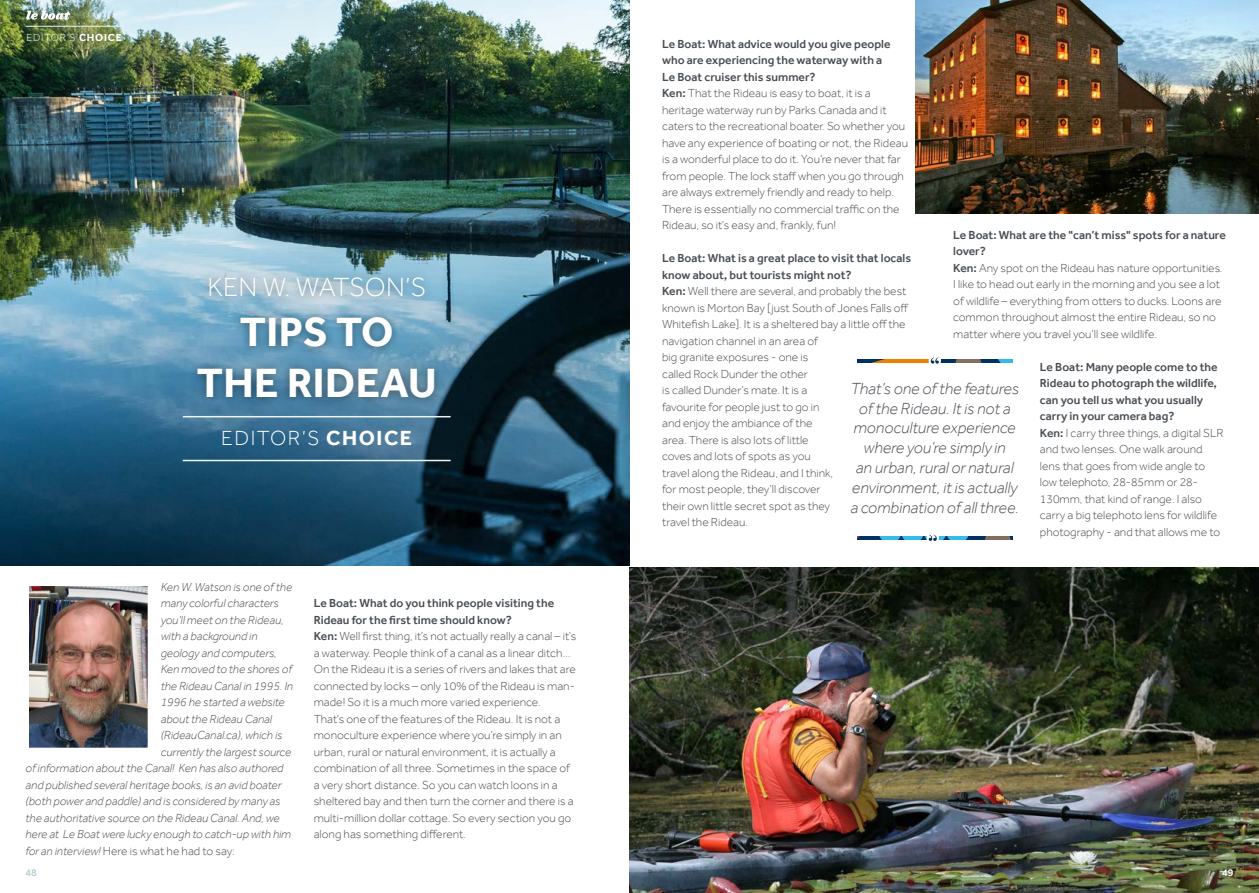
<style>
.page{position:relative;width:1259px;height:893px;background:#fff}
.page>*{position:absolute;margin:0;border:0;box-sizing:border-box;transform-origin:0 0}
.t1{font:700 42px/50.4px "Effra";letter-spacing:.01em;color:#fff;text-align:center}
.t2{font:300 27px "Effra";letter-spacing:.01em;color:#fff}
.t3{font:300 21px "Effra";letter-spacing:.075em;color:#fff}
.t4{font:italic 300 16.5px/19.8px "Effra";color:#484d52;text-align:center}
.t5{font:300 12px/16.5px "Effra";color:#484d52}
.t6{font:italic 300 12px "Effra";color:#484d52}
.t7{font:300 10.5px "Effra";letter-spacing:.075em;color:#fff}
.t8{font:500 10.5px "Effra";color:#b9ced4}
.t9{font:500 10.5px "Effra";color:#fff}
.s1{font-weight:700}
.s2{font-style:italic}
.s3{font-weight:500}
</style>
<div class="page">
<img style="left:0;top:0;width:629px;height:566px">
<img style="left:629px;top:567px;width:630px;height:326px">
<img style="left:30px;top:587px;width:117px;height:160px">
<div style="left:26px;top:583px;width:125px;height:168px;border:3px solid #fff"></div>
<img style="left:915px;top:0;width:344px;height:214px">
<div style="left:188px;top:268px;width:255px;height:140px;background:#000;opacity:.45"></div>
<hr style="left:183px;top:416px;width:267px;height:1px;background:#edf4f5">
<hr style="left:183px;top:460px;width:268px;height:1px;background:#edf4f5">
<hr style="left:26px;top:26px;width:99px;height:1px;background:#edf4f5">
<svg style="left:26px;top:11px;width:44px;height:9px"></svg>
<hr style="left:857px;top:359px;width:155px;height:3px;background:#003160">
<svg style="left:955px;top:359px;width:26px;height:3px"></svg>
<svg style="left:998px;top:359px;width:14px;height:3px"></svg>
<svg style="left:863px;top:357px;width:79px;height:7px"></svg>
<hr style="left:857px;top:536px;width:155px;height:3px;background:#003160">
<svg style="left:985px;top:536px;width:26px;height:3px"></svg>
<svg style="left:857px;top:535px;width:112px;height:6px"></svg>
<p class="t7" style="left:27px;top:32px;width:97px">EDITOR’S <span class="s1">CHOICE</span></p>
<h2 class="t2" style="left:207px;top:272px;width:220px">KEN W. WATSON’S</h2>
<h1 class="t1" style="left:197px;top:306px;width:241px">TIPS TO<br>THE RIDEAU</h1>
<h3 class="t3" style="left:221px;top:426px;width:192px">EDITOR’S <span class="s1">CHOICE</span></h3>
<p class="t6" style="left:161px;top:580px;width:133px">Ken W. Watson is one of the</p>
<p class="t6" style="left:161px;top:596px;width:120px">many colorful characters</p>
<p class="t6" style="left:161px;top:613px;width:124px">you’ll meet on the Rideau,</p>
<p class="t6" style="left:161px;top:629px;width:98px">with a background in</p>
<p class="t6" style="left:161px;top:646px;width:117px">geology and computers,</p>
<p class="t6" style="left:161px;top:662px;width:133px">Ken moved to the shores of</p>
<p class="t6" style="left:161px;top:679px;width:134px">the Rideau Canal in 1995. In</p>
<p class="t6" style="left:161px;top:695px;width:126px">1996 he started a website</p>
<p class="t6" style="left:161px;top:712px;width:113px">about the Rideau Canal</p>
<p class="t6" style="left:161px;top:728px;width:123px">(RideauCanal.ca), which is</p>
<p class="t6" style="left:161px;top:745px;width:132px">currently the largest source</p>
<p class="t6" style="left:26px;top:761px;width:259px">of information about the Canal! Ken has also authored</p>
<p class="t6" style="left:26px;top:778px;width:258px">and published several heritage books, is an avid boater</p>
<p class="t6" style="left:26px;top:794px;width:256px">(both power and paddle) and is considered by many as</p>
<p class="t6" style="left:26px;top:811px;width:256px">the authoritative source on the Rideau Canal. And, we</p>
<p class="t6" style="left:26px;top:827px;width:267px">here at Le Boat were lucky enough to catch-up with him</p>
<p class="t5" style="left:26px;top:842px;width:211px"><span class="s2">for an interview!</span> Here is what he had to say:</p>
<p class="t5" style="left:314px;top:595px;width:264px"><span class="s3">Le Boat: What do you think people visiting the Rideau for the first time should know?<br>Ken:</span> Well first thing, it’s not actually really a canal – it’s a waterway. People think of a canal as a linear ditch… On the Rideau it is a series of rivers and lakes that are connected by locks – only 10% of the Rideau is man&shy;made! So it is a much more varied experience.<br>That’s one of the features of the Rideau. It is not a monoculture experience where you’re simply in an urban, rural or natural environment, it is actually a combination of all three. Sometimes in the space of a very short distance. So you can watch loons in a sheltered bay and then turn the corner and there is a multi-million dollar cottage. So every section you go along has something different.</p>
<p class="t5" style="left:662px;top:36px;width:247px"><span class="s3">Le Boat: What advice would you give people who are experiencing the waterway with a<br>Le Boat cruiser this summer?<br>Ken:</span> That the Rideau is easy to boat, it is a heritage waterway run by Parks Canada and it caters to the recreational boater. So whether you have any experience of boating or not, the Rideau is a wonderful place to do it. You’re never that far from people. The lock staff when you go through are always extremely friendly and ready to help.<br>There is essentially no commercial traffic on the Rideau, so it’s easy and, frankly, fun!</p>
<p class="t5" style="left:662px;top:250px;width:250px"><span class="s3">Le Boat: What is a great place to visit that locals know about, but tourists might not?<br>Ken:</span> Well there are several, and probably the best known is Morton Bay [just South of Jones Falls off Whitefish Lake]. It is a sheltered bay a little off the navigation channel in an area of<br>big granite exposures - one is<br>called Rock Dunder the other<br>is called Dunder’s mate. It is a<br>favourite for people just to go in<br>and enjoy the ambiance of the<br>area. There is also lots of little<br>coves and lots of spots as you<br>travel along the Rideau, and I think,<br>for most people, they’ll discover<br>their own little secret spot as they<br>travel the Rideau.</p>
<p class="t5" style="left:953px;top:226px;width:274px"><span class="s3">Le Boat: What are the "can’t miss" spots for a nature lover?<br>Ken:</span> Any spot on the Rideau has nature opportunities.<br>I like to head out early in the morning and you see a lot of wildlife – everything from otters to ducks. Loons are common throughout almost the entire Rideau, so no matter where you travel you’ll see wildlife.</p>
<p class="t5" style="left:1040px;top:358px;width:185px"><span class="s3">Le Boat: Many people come to the<br>Rideau to photograph the wildlife, can you tell us what you usually carry in your camera bag?<br>Ken:</span> I carry three things, a digital SLR and two lenses. One walk around lens that goes from wide angle to low telephoto, 28-85mm or 28-<br>130mm, that kind of range. I also carry a big telephoto lens for wildlife photography - and that allows me to</p>
<h3 class="t4" style="left:850px;top:378px;width:170px">That’s one of the features of the Rideau. It is not a monoculture experience where you’re simply in<br>an urban, rural or natural environment, it is actually a combination of all three.</h3>
<p class="t8" style="left:26px;top:866px;width:13px">48</p>
<p class="t9" style="left:1222px;top:866px;width:13px">49</p>
</div>
